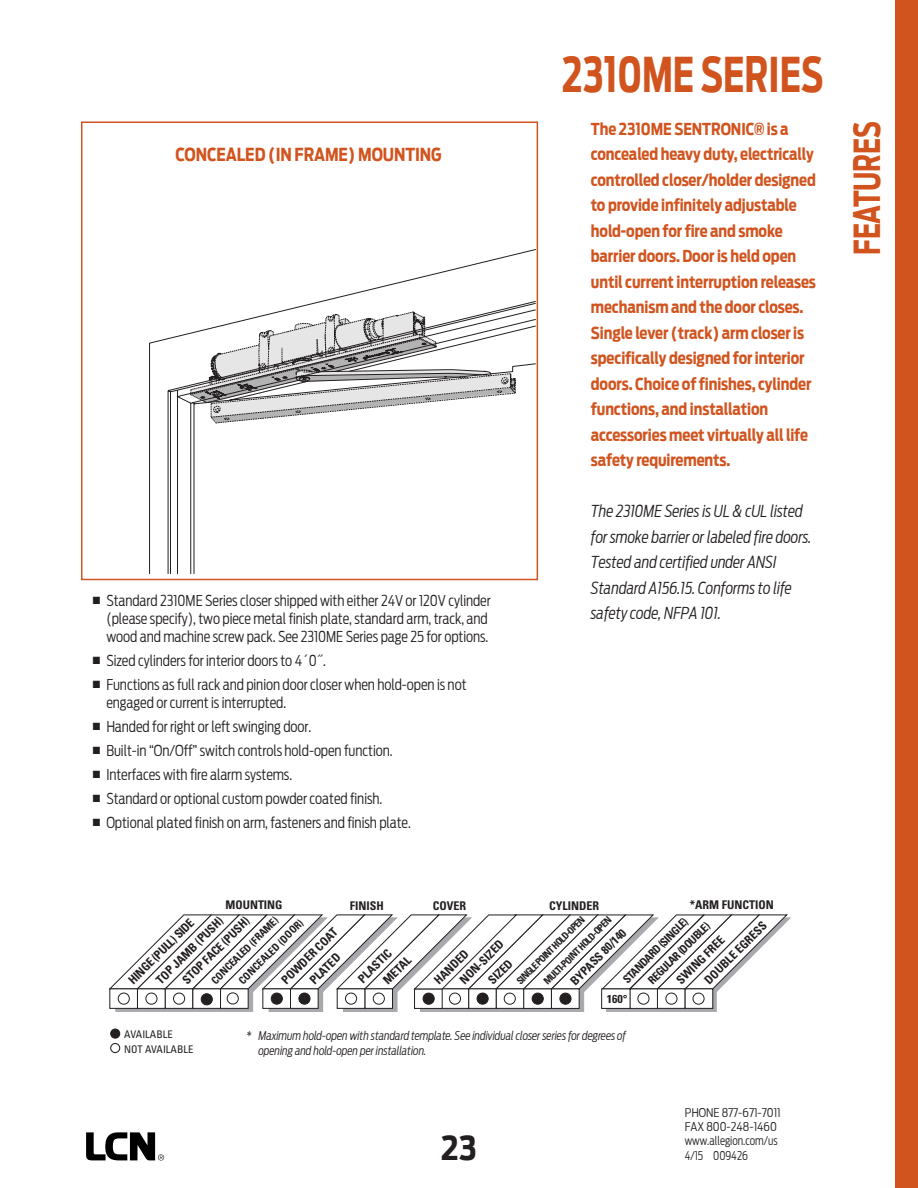
<style>
.page{position:relative;width:918px;height:1188px;background:#fff}
.page>*{position:absolute;margin:0;border:0;box-sizing:border-box;transform-origin:0 0}
.t1{font:700 48px "Antenna Cond";color:#d1541f;scale:.8 1}
.t2{font:700 36px "Antenna Cond";letter-spacing:-.005em;color:#d1541f;scale:.8 1}
.t3{font:700 33px "Antenna Cond";color:#231f20}
.t4{font:700 18px "Antenna Cond";letter-spacing:-.005em;color:#d1541f;scale:.94 1}
.t5{font:700 16.5px/25.5px "Antenna Cond";letter-spacing:-.005em;color:#d1541f;scale:.94 1}
.t6{font:italic 300 16.5px/25.5px "Antenna Cond";letter-spacing:-.005em;color:#231f20;scale:.94 1}
.t7{font:300 15px/18px "Antenna Cond";letter-spacing:-.005em;color:#231f20;scale:.94 1}
.t8{font:700 condensed 12px/18.8px "Univers";color:#231f20}
.t9{font:italic 300 12px/15px "Antenna Cond";letter-spacing:-.005em;color:#231f20;scale:.94 1}
.t10{font:300 12px/14.4px "Antenna Cond";color:#231f20}
.t11{font:700 condensed 11.85px "Univers";color:#231f20}
.t12{font:700 condensed 11.4px "Univers";color:#231f20;scale:1.06 1}
.t13{font:700 condensed 11.25px/18.6px "Univers";color:#231f20}
.t14{font:700 condensed 10.5px/19.5px "Univers";color:#231f20}
.t15{font:condensed 10.5px/15px "Univers";color:#231f20}
.t16{font:700 condensed 9.75px/19.4px "Univers";color:#231f20}
</style>
<div class="page">
<div style="left:896px;top:0;width:22px;height:1188px;background:#d1541f"></div>
<svg style="left:86px;top:1132px;width:78px;height:29px"></svg>
<div style="left:420px;top:992px;width:164px;height:20px;background:#a8a9ad"></div>
<div style="left:116px;top:992px;width:137px;height:20px;background:#a8a9ad"></div>
<div style="left:606px;top:992px;width:110px;height:20px;background:#a8a9ad"></div>
<div style="left:269px;top:992px;width:54px;height:19px;background:#a8a9ad"></div>
<div style="left:269px;top:992px;width:54px;height:20px;border:1px solid #a8a9ad"></div>
<div style="left:343px;top:992px;width:54px;height:19px;background:#a8a9ad"></div>
<div style="left:343px;top:992px;width:54px;height:20px;border:1px solid #a8a9ad"></div>
<svg style="left:109px;top:914px;width:682px;height:95px"></svg>
<div style="left:193px;top:989px;width:28px;height:20px;background:#fff;border:1px solid #231f20"></div>
<div style="left:220px;top:989px;width:28px;height:20px;background:#fff;border:1px solid #231f20"></div>
<div style="left:201px;top:994px;width:11px;height:11px;background:#231f20;border-radius:50%"></div>
<div style="left:201px;top:993px;width:12px;height:12px;border:1px solid #231f20;border-radius:50%"></div>
<div style="left:227px;top:993px;width:12px;height:11px;border:1px solid #231f20;border-radius:50%"></div>
<svg style="left:149px;top:249px;width:386px;height:325px"></svg>
<svg style="left:190px;top:311px;width:326px;height:112px"></svg>
<div style="left:81px;top:122px;width:457px;height:458px;border:2px solid #d1541f"></div>
<div style="left:111px;top:1029px;width:9px;height:9px;background:#231f20;border-radius:50%"></div>
<div style="left:110px;top:1029px;width:10px;height:10px;border:1px solid #231f20;border-radius:50%"></div>
<div style="left:110px;top:1043px;width:10px;height:10px;border:1px solid #231f20;border-radius:50%"></div>
<p class="t4" style="left:175px;top:144px;width:285px">CONCEALED (IN FRAME) MOUNTING</p>
<p class="t7" style="left:106px;top:592px;width:410px;text-indent:-14px">■ Standard 2310ME Series closer shipped with either 24V or 120V cylinder (please specify), two piece metal finish plate, standard arm, track, and wood and machine screw pack. See 2310ME Series page 25 for options.</p>
<p class="t7" style="left:93px;top:652px;width:249px">■ Sized cylinders for interior doors to 4´0˝.</p>
<p class="t7" style="left:106px;top:676px;width:385px;text-indent:-14px">■ Functions as full rack and pinion door closer when hold-open is not engaged or current is interrupted.</p>
<p class="t7" style="left:93px;top:718px;width:234px">■ Handed for right or left swinging door.</p>
<p class="t7" style="left:93px;top:742px;width:320px">■ Built-in “On/Off” switch controls hold-open function.</p>
<p class="t7" style="left:93px;top:766px;width:214px">■ Interfaces with fire alarm systems.</p>
<p class="t7" style="left:93px;top:790px;width:309px">■ Standard or optional custom powder coated finish.</p>
<p class="t7" style="left:93px;top:814px;width:340px">■ Optional plated finish on arm, fasteners and finish plate.</p>
<p class="t1" style="left:562px;top:46px;width:328px">2310ME SERIES</p>
<p class="t5" style="left:591px;top:116px;width:241px">The 2310ME SENTRONIC® is a concealed heavy duty, electrically controlled closer/holder designed to provide infinitely adjustable hold-open for fire and smoke barrier doors. Door is held open until current interruption releases mechanism and the door closes.<br>Single lever (track) arm closer is specifically designed for interior doors. Choice of finishes, cylinder functions, and installation accessories meet virtually all life safety requirements.</p>
<p class="t6" style="left:591px;top:498px;width:236px">The 2310ME Series is UL &amp; cUL listed for smoke barrier or labeled fire doors.<br>Tested and certified under ANSI<br>Standard A156.15. Conforms to life safety code, NFPA 101.</p>
<p class="t11" style="left:226px;top:898px;width:58px">MOUNTING</p>
<p class="t8" style="left:350px;top:896px;width:36px">FINISH</p>
<p class="t8" style="left:433px;top:896px;width:35px">COVER</p>
<p class="t8" style="left:549px;top:896px;width:52px">CYLINDER</p>
<p class="t8" style="left:690px;top:896px;width:86px">*ARM FUNCTION</p>
<p class="t8" style="left:276px;top:975px;width:75px;line-height:20.1px;text-align:center;rotate:-45deg">POWDER COAT<br>PLATED</p>
<p class="t8" style="left:151px;top:975px;width:91px;rotate:-45deg">TOP JAMB (PUSH)</p>
<p class="t16" style="left:525px;top:962px;width:93px;text-indent:-19px;rotate:-45deg">SINGLE POINT HOLD-OPEN<br>MULTI-POINT HOLD-OPEN</p>
<p class="t8" style="left:178px;top:975px;width:91px;rotate:-45deg">STOP FACE (PUSH)</p>
<p class="t14" style="left:220px;top:961px;width:88px;text-indent:-19px;rotate:-45deg">CONCEALED (FRAME)<br>CONCEALED (DOOR)</p>
<p class="t13" style="left:630px;top:962px;width:84px;text-indent:-17px;rotate:-45deg">STANDARD (SINGLE)<br>REGULAR (DOUBLE)</p>
<p class="t8" style="left:124px;top:975px;width:89px;rotate:-45deg">HINGE (PULL) SIDE</p>
<p class="t8" style="left:685px;top:961px;width:84px;line-height:19.8px;text-indent:-20px;rotate:-45deg">SWING FREE<br>DOUBLE EGRESS</p>
<p class="t8" style="left:566px;top:976px;width:75px;rotate:-45deg">BYPASS 80/140</p>
<p class="t8" style="left:442px;top:963px;width:58px;line-height:18px;text-indent:-18px;rotate:-45deg">HANDED<br>NON-SIZED</p>
<p class="t8" style="left:365px;top:962px;width:35px;text-indent:-17px;rotate:-45deg">PLASTIC<br>METAL</p>
<p class="t8" style="left:483px;top:975px;width:31px;rotate:-45deg">SIZED</p>
<p class="t15" style="left:124px;top:1026px;width:71px">AVAILABLE<br>NOT AVAILABLE</p>
<p class="t12" style="left:607px;top:992px;width:21px">160°</p>
<p class="t9" style="left:259px;top:1028px;width:393px;text-indent:-12px">* Maximum hold-open with standard template. See individual closer series for degrees of opening and hold-open per installation.</p>
<p class="t3" style="left:441px;top:1129px;width:37px">23</p>
<p class="t10" style="left:685px;top:1105px;width:98px">PHONE 877-671-7011<br>FAX 800-248-1460 www.allegion.com/us<br>4/15 009426</p>
<p class="t2" style="left:846px;top:255px;width:168px;rotate:-90deg">FEATURES</p>
</div>
